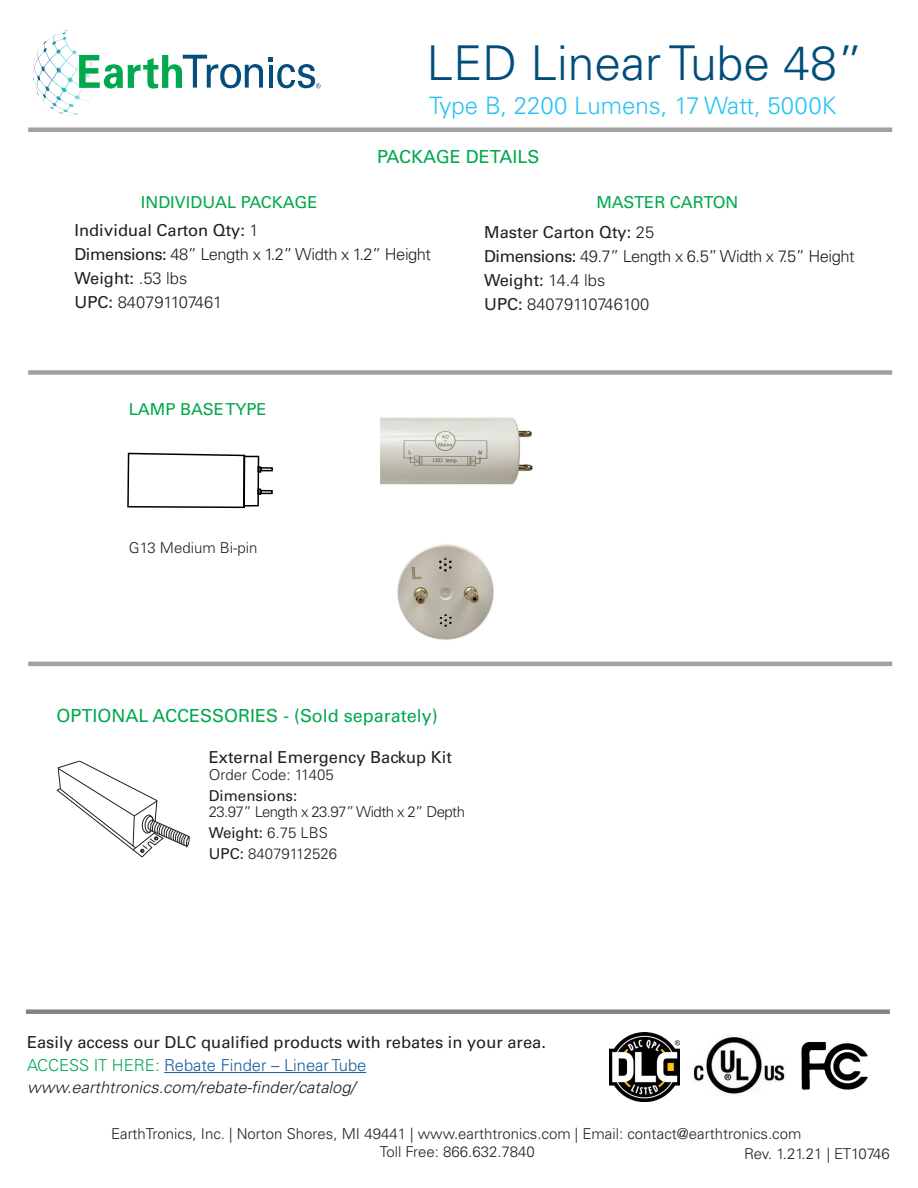
<style>
.page{position:relative;width:918px;height:1188px;background:#fff}
.page>*{position:absolute;margin:0;border:0;box-sizing:border-box;transform-origin:0 0}
.t1{font:300 48px "Univers LT Std";color:#034d7c}
.t2{font:300 24px "Univers LT Std";color:#27c3f3}
.t3{font:18px "Univers LT Std";color:#00a84e}
.t4{font:16.5px "Univers LT Std";color:#231f20}
.t5{font:300 16.5px "Univers LT Std";letter-spacing:-.03em;color:#231f20}
.t6{font:italic 300 16.5px "Univers LT Std";color:#231f20}
.t7{font:16.5px "Univers LT Std";color:#00a84e}
.t8{font:300 16.5px "Univers LT Std";color:#175d9e}
.t9{font:300 16.5px "Univers LT Std";color:#231f20}
.t10{font:300 15px "Univers LT Std";color:#231f20}
.t11{font:300 15px "Univers LT Std";letter-spacing:-.04em;color:#231f20}
.t12{font:15px "Univers LT Std";color:#231f20}
.s1{font-weight:300}
.s2{font-weight:400}
.s3{color:#00a84e}
</style>
<div class="page">
<svg style="left:56px;top:760px;width:134px;height:98px"></svg>
<div style="left:26px;top:1009px;width:864px;height:5px;background:#828284"></div>
<img style="left:801px;top:1042px;width:67px;height:48px">
<img style="left:693px;top:1037px;width:92px;height:59px">
<hr style="left:164px;top:1072px;width:202px;height:1px;background:#175d9e">
<img style="left:610px;top:1032px;width:69px;height:70px">
<svg style="left:33px;top:30px;width:34px;height:46px"></svg>
<svg style="left:79px;top:55px;width:184px;height:34px"></svg>
<svg style="left:269px;top:57px;width:52px;height:31px"></svg>
<div style="left:28px;top:127px;width:864px;height:5px;background:#a1a0a2"></div>
<div style="left:28px;top:370px;width:864px;height:5px;background:#a1a0a2"></div>
<hr style="left:28px;top:662px;width:864px;height:4px;background:#a1a0a2">
<svg style="left:127px;top:452px;width:146px;height:57px"></svg>
<img style="left:380px;top:417px;width:153px;height:223px">
<p class="t1" style="left:427px;top:34px;width:438px">LED Linear Tube 48”</p>
<p class="t2" style="left:429px;top:91px;width:409px">Type B, 2200 Lumens, 17 Watt, 5000K</p>
<p class="t7" style="left:141px;top:193px;width:178px">INDIVIDUAL PACKAGE</p>
<p class="t3" style="left:377px;top:146px;width:164px">PACKAGE DETAILS</p>
<p class="t7" style="left:596px;top:193px;width:144px">MASTER CARTON</p>
<p class="t4" style="left:75px;top:221px;width:186px">Individual Carton Qty: <span class="s1">1</span></p>
<p class="t5" style="left:75px;top:244px;width:358px"><span class="s2">Dimensions:</span> 48” Length x 1.2” Width x 1.2” Height</p>
<p class="t4" style="left:75px;top:269px;width:114px">Weight: <span class="s1">.53 lbs</span></p>
<p class="t9" style="left:75px;top:292px;width:149px"><span class="s2">UPC:</span> 840791107461</p>
<p class="t7" style="left:129px;top:400px;width:139px">LAMP BASE TYPE</p>
<p class="t10" style="left:129px;top:538px;width:130px">G13 Medium Bi-pin</p>
<p class="t4" style="left:484px;top:222px;width:172px">Master Carton Qty: <span class="s1">25</span></p>
<p class="t5" style="left:484px;top:246px;width:372px"><span class="s2">Dimensions:</span> 49.7” Length x 6.5” Width x 7.5” Height</p>
<p class="t4" style="left:484px;top:270px;width:123px">Weight: <span class="s1">14.4 lbs</span></p>
<p class="t9" style="left:484px;top:294px;width:167px"><span class="s2">UPC:</span> 84079110746100</p>
<p class="t3" style="left:56px;top:705px;width:383px">OPTIONAL ACCESSORIES - (Sold separately)</p>
<p class="t4" style="left:209px;top:748px;width:245px">External Emergency Backup Kit</p>
<p class="t10" style="left:209px;top:765px;width:127px">Order Code: 11405</p>
<p class="t12" style="left:209px;top:786px;width:90px">Dimensions:</p>
<p class="t11" style="left:209px;top:803px;width:258px">23.97” Length x 23.97” Width x 2” Depth</p>
<p class="t12" style="left:209px;top:824px;width:121px">Weight: <span class="s1">6.75 LBS</span></p>
<p class="t10" style="left:209px;top:845px;width:130px"><span class="s2">UPC:</span> 84079112526</p>
<p class="t4" style="left:27px;top:1033px;width:520px">Easily access our DLC qualified products with rebates in your area.</p>
<p class="t8" style="left:27px;top:1055px;width:341px"><span class="s3">ACCESS IT HERE:</span> Rebate Finder – Linear Tube</p>
<p class="t6" style="left:27px;top:1078px;width:330px">www.earthtronics.com/rebate-finder/catalog/</p>
<p class="t10" style="left:111px;top:1124px;width:692px">EarthTronics, Inc. | Norton Shores, MI 49441 | www.earthtronics.com | Email: contact@earthtronics.com</p>
<p class="t10" style="left:380px;top:1142px;width:157px">Toll Free: 866.632.7840</p>
<p class="t10" style="left:744px;top:1145px;width:147px">Rev. 1.21.21 | ET10746</p>
</div>
